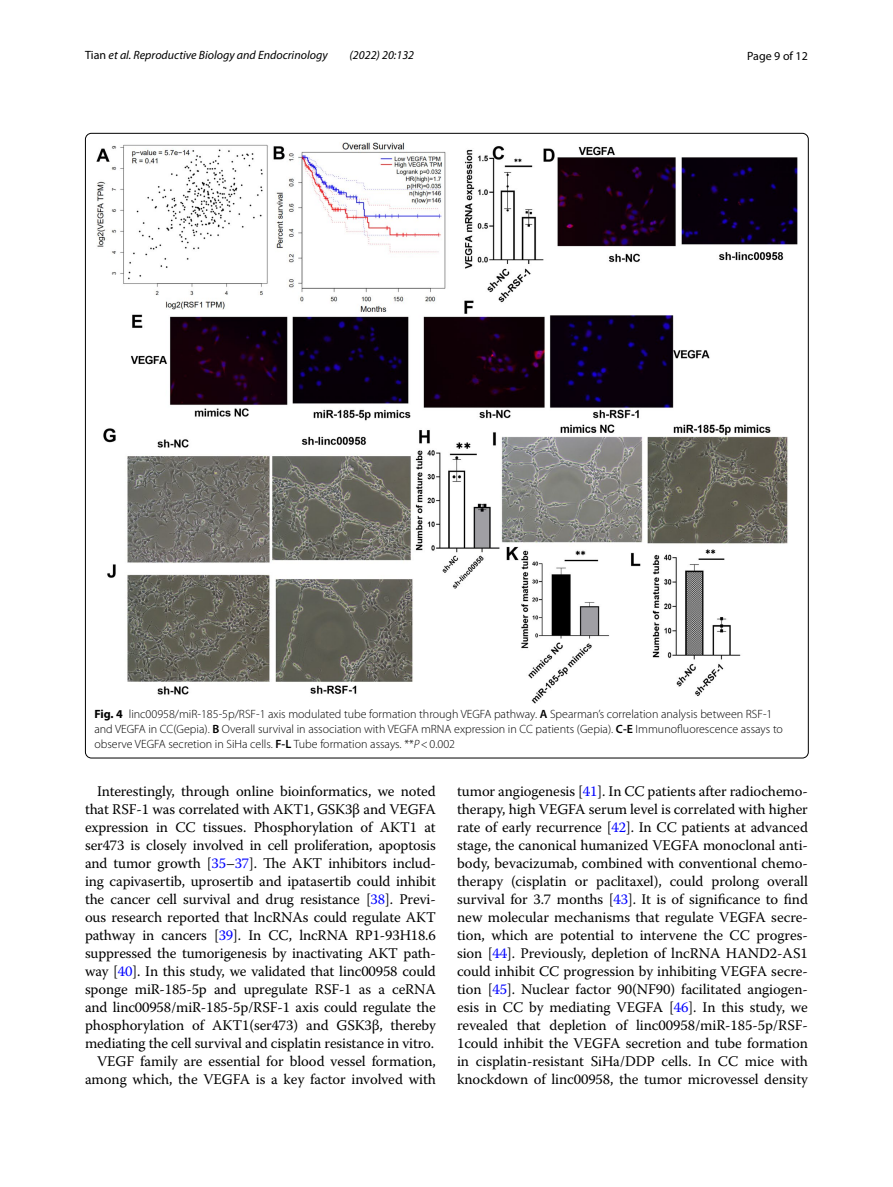
<style>
.page{position:relative;width:893px;height:1187px;background:#fff}
.page>*{position:absolute;margin:0;border:0;box-sizing:border-box;transform-origin:0 0}
.t1{font:14.7px/18px "Warnock Pro";letter-spacing:-.01em;color:#000;text-align:right}
.t2{font:300 12px/15px "Myriad Pro";color:#000}
.t3{font:italic 12px "Myriad Pro";color:#000}
.t4{font:12px "Myriad Pro";color:#000}
.s1{font-style:normal}
.s2{font-weight:700}
.s3{font-weight:600}
.s4{font-style:italic}
.s5{color:#00f}
</style>
<div class="page">
<img style="left:97px;top:142px;width:700px;height:561px">
<p class="t3" style="left:85px;top:48px;width:244px"><span class="s1">Tian</span> et al. Reproductive Biology and Endocrinology</p>
<p class="t3" style="left:350px;top:48px;width:66px">(2022) 20:132</p>
<p class="t4" style="left:747px;top:48px;width:62px">Page 9 of 12</p>
<p class="t2" style="left:94px;top:706px;width:690px"><span class="s2">Fig. 4</span> linc00958/miR-185-5p/RSF-1 axis modulated tube formation through VEGFA pathway. <span class="s3">A</span> Spearman’s correlation analysis between RSF-1 and VEGFA in CC(Gepia). <span class="s3">B</span> Overall survival in association with VEGFA mRNA expression in CC patients (Gepia). <span class="s3">C-E</span> Immunofluorescence assays to observe VEGFA secretion in SiHa cells. <span class="s3">F-L</span> Tube formation assays. **<span class="s4">P</span>&lt;0.002</p>
<p class="t1" style="left:85px;top:782px;width:352px">Interestingly, through online bioinformatics, we noted that RSF-1 was correlated with AKT1, GSK3β and VEGFA expression in CC tissues. Phosphorylation of AKT1 at ser473 is closely involved in cell proliferation, apoptosis and tumor growth [<span class="s5">35</span>–<span class="s5">37</span>]. The AKT inhibitors includ&shy;ing capivasertib, uprosertib and ipatasertib could inhibit the cancer cell survival and drug resistance [<span class="s5">38</span>]. Previ&shy;ous research reported that lncRNAs could regulate AKT pathway in cancers [<span class="s5">39</span>]. In CC, lncRNA RP1-93H18.6 suppressed the tumorigenesis by inactivating AKT path&shy;way [<span class="s5">40</span>]. In this study, we validated that linc00958 could sponge miR-185-5p and upregulate RSF-1 as a ceRNA and linc00958/miR-185-5p/RSF-1 axis could regulate the phosphorylation of AKT1(ser473) and GSK3β, thereby mediating the cell survival and cisplatin resistance in vitro.<br>VEGF family are essential for blood vessel formation, among which, the VEGFA is a key factor involved with</p>
<p class="t1" style="left:457px;top:782px;width:352px;text-align:justify">tumor angiogenesis [<span class="s5">41</span>]. In CC patients after radiochemo&shy;therapy, high VEGFA serum level is correlated with higher rate of early recurrence [<span class="s5">42</span>]. In CC patients at advanced stage, the canonical humanized VEGFA monoclonal anti&shy;body, bevacizumab, combined with conventional chemo&shy;therapy (cisplatin or paclitaxel), could prolong overall survival for 3.7 months [<span class="s5">43</span>]. It is of significance to find new molecular mechanisms that regulate VEGFA secre&shy;tion, which are potential to intervene the CC progres&shy;sion [<span class="s5">44</span>]. Previously, depletion of lncRNA HAND2-AS1 could inhibit CC progression by inhibiting VEGFA secre&shy;tion [<span class="s5">45</span>]. Nuclear factor 90(NF90) facilitated angiogen&shy;esis in CC by mediating VEGFA [<span class="s5">46</span>]. In this study, we revealed that depletion of linc00958/miR-185-5p/RSF-1could inhibit the VEGFA secretion and tube formation in cisplatin-resistant SiHa/DDP cells. In CC mice with knockdown of linc00958, the tumor microvessel density</p>
</div>
